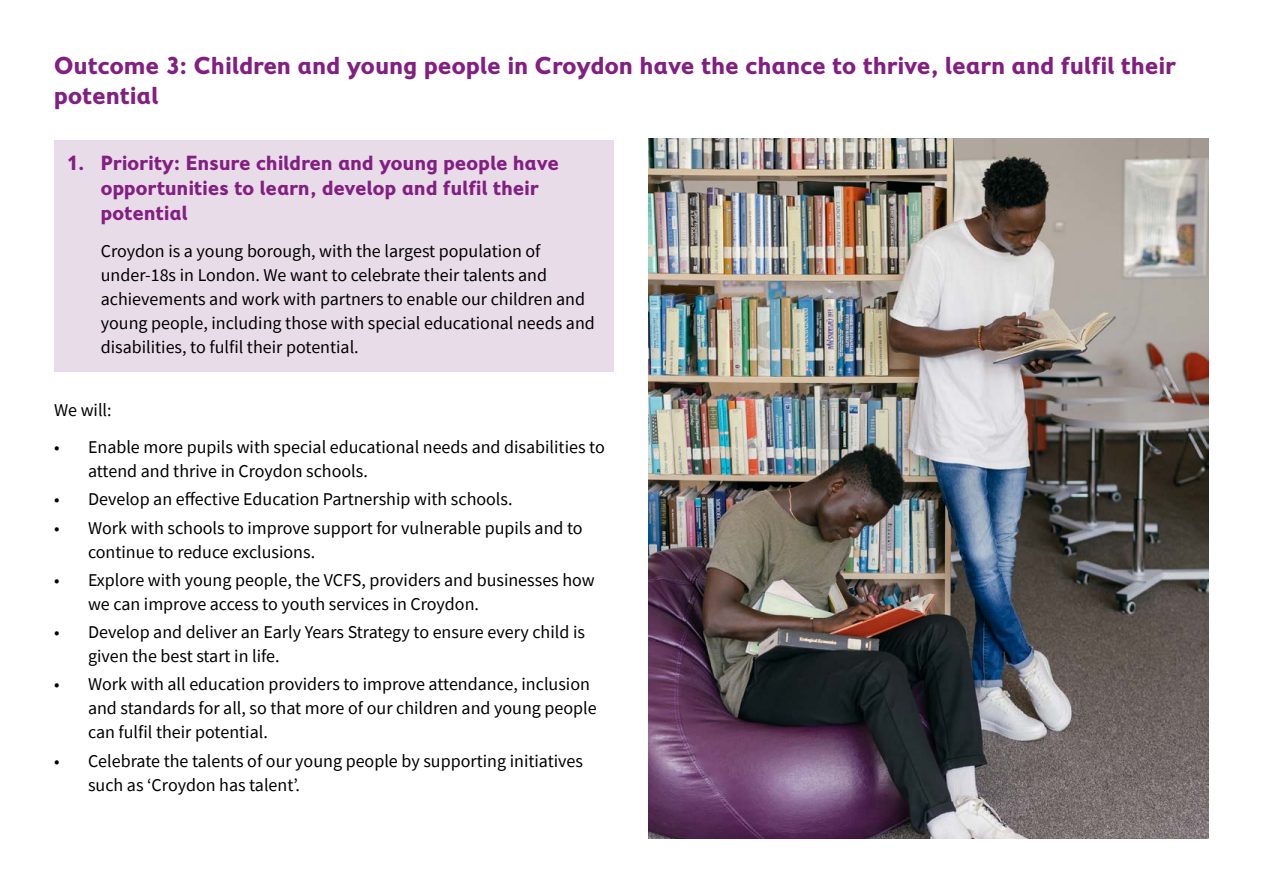
<style>
.page{position:relative;width:1263px;height:893px;background:#fff}
.page>*{position:absolute;margin:0;border:0;box-sizing:border-box;transform-origin:0 0}
.t1{font:700 25.2px/30.3px "Fiendstar";color:#831f82}
.t2{font:700 21px/25.2px "Fiendstar";color:#831f82}
.Body{font:18px/24px "Source Sans Pro";color:#000}
.Body_Title{font:18px "Source Sans Pro";color:#000}
</style>
<div class="page">
<div style="left:54px;top:140px;width:559px;height:232px;background:#e9dce9"></div>
<img style="left:648px;top:138px;width:561px;height:701px">
<h2 class="t1" style="left:54px;top:50px;width:1124px">Outcome 3: Children and young people in Croydon have the chance to thrive, learn and fulfil their potential</h2>
<h5 class="t2" style="left:101px;top:150px;width:460px;text-indent:-34px">1. Priority: Ensure children and young people have opportunities to learn, develop and fulfil their potential</h5>
<p class="Body" style="left:101px;top:239px;width:496px">Croydon is a young borough, with the largest population of under-18s in London. We want to celebrate their talents and achievements and work with partners to enable our children and young people, including those with special educational needs and disabilities, to fulfil their potential.</p>
<p class="Body_Title" style="left:54px;top:399px;width:59px">We will:</p>
<p class="Body" style="left:88px;top:435px;width:518px;text-indent:-34px">• Enable more pupils with special educational needs and disabilities to attend and thrive in Croydon schools.</p>
<p class="Body" style="left:54px;top:487px;width:460px">• Develop an effective Education Partnership with schools.</p>
<p class="Body" style="left:88px;top:515px;width:496px;text-indent:-34px">• Work with schools to improve support for vulnerable pupils and to continue to reduce exclusions.</p>
<p class="Body" style="left:88px;top:568px;width:508px;text-indent:-34px">• Explore with young people, the VCFS, providers and businesses how we can improve access to youth services in Croydon.</p>
<p class="Body" style="left:88px;top:620px;width:498px;text-indent:-34px">• Develop and deliver an Early Years Strategy to ensure every child is given the best start in life.</p>
<p class="Body" style="left:88px;top:672px;width:510px;text-indent:-34px">• Work with all education providers to improve attendance, inclusion and standards for all, so that more of our children and young people can fulfil their potential.</p>
<p class="Body" style="left:88px;top:748px;width:497px;text-indent:-34px">• Celebrate the talents of our young people by supporting initiatives such as ‘Croydon has talent’.</p>
</div>
